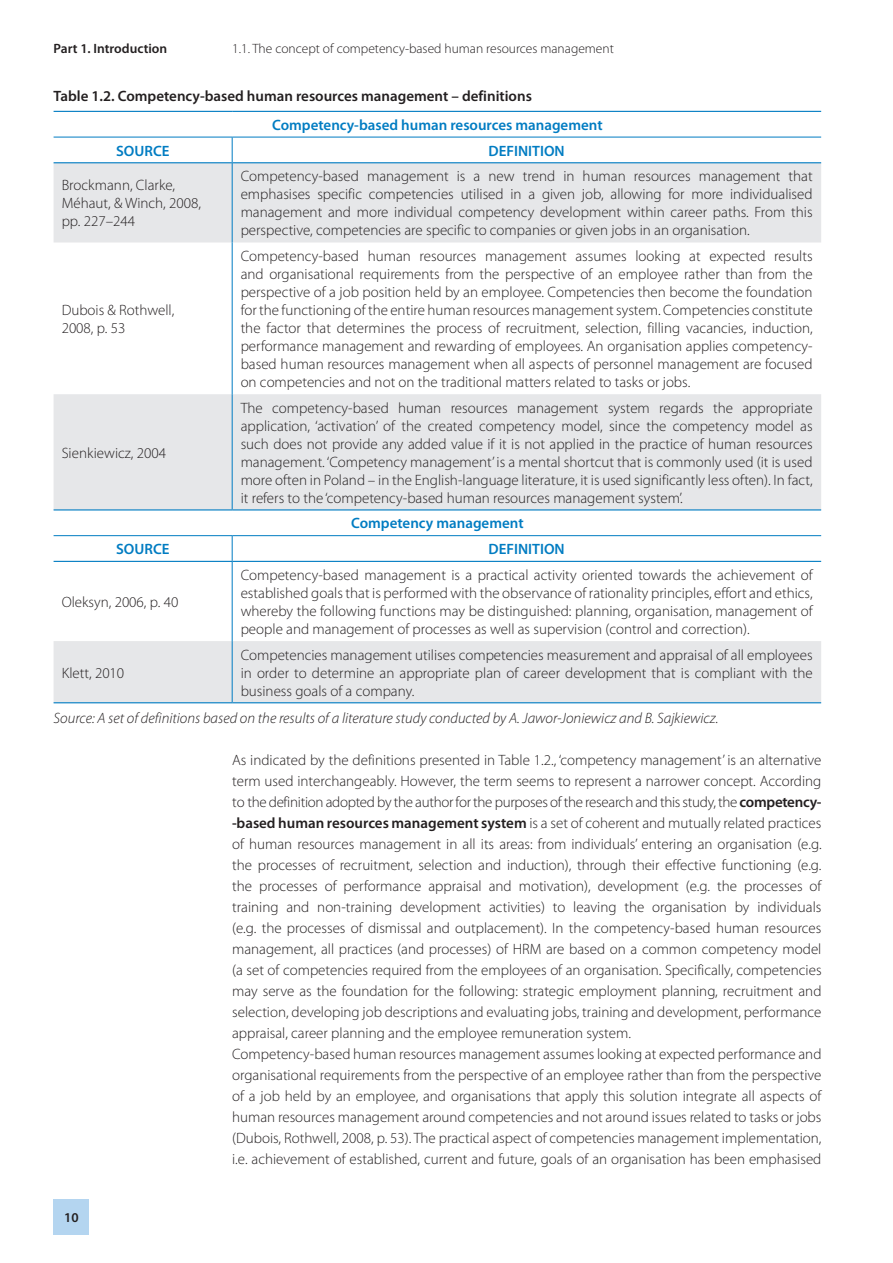
<style>
.page{position:relative;width:893px;height:1263px;background:#fff}
.page>*{position:absolute;margin:0;border:0;box-sizing:border-box;transform-origin:0 0}
.t1{font:300 15px/18px "Myriad Pro";color:#231f20;text-align:justify}
.t2{font:italic 300 15px "Myriad Pro";color:#231f20}
.t3{font:600 15px "Myriad Pro";color:#007cc2}
.t4{font:600 15px "Myriad Pro";color:#231f20}
.t5{font:300 13.5px "Myriad Pro";color:#231f20}
.t6{font:600 13.5px "Myriad Pro";color:#231f20}
.s1{font-weight:600}
</style>
<div class="page">
<div style="left:54px;top:1199px;width:35px;height:36px;background:#b4d5f0"></div>
<svg style="left:54px;top:163px;width:767px;height:539px"></svg>
<hr style="left:54px;top:137px;width:178px;height:1px;background:#007cc2">
<hr style="left:232px;top:137px;width:589px;height:1px;background:#007cc2">
<hr style="left:54px;top:111px;width:178px;height:1px;background:#007cc2">
<hr style="left:232px;top:111px;width:589px;height:1px;background:#007cc2">
<hr style="left:54px;top:162px;width:178px;height:1px;background:#007cc2">
<hr style="left:233px;top:162px;width:588px;height:1px;background:#007cc2">
<svg style="left:232px;top:137px;width:1px;height:26px"></svg>
<hr style="left:232px;top:163px;width:1px;height:79px;background:#007cc2">
<hr style="left:232px;top:242px;width:1px;height:152px;background:#007cc2">
<hr style="left:232px;top:394px;width:1px;height:115px;background:#007cc2">
<svg style="left:232px;top:536px;width:1px;height:25px"></svg>
<hr style="left:232px;top:562px;width:1px;height:79px;background:#007cc2">
<hr style="left:232px;top:641px;width:1px;height:61px;background:#007cc2">
<hr style="left:54px;top:509px;width:178px;height:1px;background:#007cc2">
<hr style="left:232px;top:509px;width:589px;height:1px;background:#007cc2">
<hr style="left:54px;top:561px;width:178px;height:1px;background:#007cc2">
<hr style="left:232px;top:561px;width:589px;height:1px;background:#007cc2">
<hr style="left:54px;top:535px;width:178px;height:1px;background:#007cc2">
<hr style="left:232px;top:535px;width:589px;height:1px;background:#007cc2">
<hr style="left:54px;top:702px;width:178px;height:1px;background:#007cc2">
<hr style="left:232px;top:702px;width:589px;height:1px;background:#007cc2">
<p class="t6" style="left:54px;top:40px;width:115px">Part 1. Introduction</p>
<p class="t5" style="left:232px;top:40px;width:383px">1.1. The concept of competency-based human resources management</p>
<p class="t4" style="left:54px;top:86px;width:480px">Table 1.2. Competency-based human resources management – definitions</p>
<p class="t3" style="left:272px;top:115px;width:332px">Competency-based human resources management</p>
<p class="t3" style="left:116px;top:141px;width:55px">SOURCE</p>
<p class="t3" style="left:489px;top:141px;width:78px">DEFINITION</p>
<p class="t1" style="left:62px;top:176px;width:141px;text-align:left">Brockmann, Clarke,<br>Méhaut, &amp; Winch, 2008, pp. 227–244</p>
<p class="t1" style="left:241px;top:167px;width:573px">Competency-based management is a new trend in human resources management that emphasises specific competencies utilised in a given job, allowing for more individualised management and more individual competency development within career paths. From this perspective, competencies are specific to companies or given jobs in an organisation.</p>
<p class="t1" style="left:62px;top:301px;width:114px">Dubois &amp; Rothwell,<br>2008, p. 53</p>
<p class="t1" style="left:62px;top:444px;width:106px">Sienkiewicz, 2004</p>
<p class="t1" style="left:241px;top:247px;width:574px">Competency-based human resources management assumes looking at expected results and organisational requirements from the perspective of an employee rather than from the perspective of a job position held by an employee. Competencies then become the foundation for the functioning of the entire human resources management system. Competencies constitute the factor that determines the process of recruitment, selection, filling vacancies, induction, performance management and rewarding of employees. An organisation applies competency&shy;based human resources management when all aspects of personnel management are focused on competencies and not on the traditional matters related to tasks or jobs.</p>
<p class="t1" style="left:241px;top:399px;width:573px">The competency-based human resources management system regards the appropriate application, ‘activation’ of the created competency model, since the competency model as such does not provide any added value if it is not applied in the practice of human resources management. ‘Competency management’ is a mental shortcut that is commonly used (it is used more often in Poland – in the English-language literature, it is used significantly less often). In fact, it refers to the ‘competency-based human resources management system’.</p>
<p class="t3" style="left:351px;top:514px;width:174px">Competency management</p>
<p class="t3" style="left:116px;top:539px;width:55px">SOURCE</p>
<p class="t3" style="left:489px;top:539px;width:78px">DEFINITION</p>
<p class="t1" style="left:62px;top:593px;width:118px">Oleksyn, 2006, p. 40</p>
<p class="t1" style="left:241px;top:566px;width:573px">Competency-based management is a practical activity oriented towards the achievement of established goals that is performed with the observance of rationality principles, effort and ethics, whereby the following functions may be distinguished: planning, organisation, management of people and management of processes as well as supervision (control and correction).</p>
<p class="t1" style="left:241px;top:645px;width:573px">Competencies management utilises competencies measurement and appraisal of all employees in order to determine an appropriate plan of career development that is compliant with the business goals of a company.</p>
<p class="t2" style="left:54px;top:709px;width:666px">Source: A set of definitions based on the results of a literature study conducted by A. Jawor-Joniewicz and B. Sajkiewicz.</p>
<p class="t1" style="left:232px;top:749px;width:591px;line-height:21px;text-align:left">As indicated by the definitions presented in Table 1.2., ‘competency management’ is an alternative term used interchangeably. However, the term seems to represent a narrower concept. According to the definition adopted by the author for the purposes of the research and this study, the <span class="s1">competency--based human resources management system</span> is a set of coherent and mutually related practices of human resources management in all its areas: from individuals’ entering an organisation (e.g. the processes of recruitment, selection and induction), through their effective functioning (e.g. the processes of performance appraisal and motivation), development (e.g. the processes of training and non-training development activities) to leaving the organisation by individuals (e.g. the processes of dismissal and outplacement). In the competency-based human resources management, all practices (and processes) of HRM are based on a common competency model (a set of competencies required from the employees of an organisation. Specifically, competencies may serve as the foundation for the following: strategic employment planning, recruitment and selection, developing job descriptions and evaluating jobs, training and development, performance appraisal, career planning and the employee remuneration system.<br>Competency-based human resources management assumes looking at expected performance and organisational requirements from the perspective of an employee rather than from the perspective of a job held by an employee, and organisations that apply this solution integrate all aspects of human resources management around competencies and not around issues related to tasks or jobs (Dubois, Rothwell, 2008, p. 53). The practical aspect of competencies management implementation, i.e. achievement of established, current and future, goals of an organisation has been emphasised</p>
<p class="t1" style="left:62px;top:663px;width:64px">Klett, 2010</p>
<p class="t6" style="left:64px;top:1208px;width:16px">10</p>
</div>
